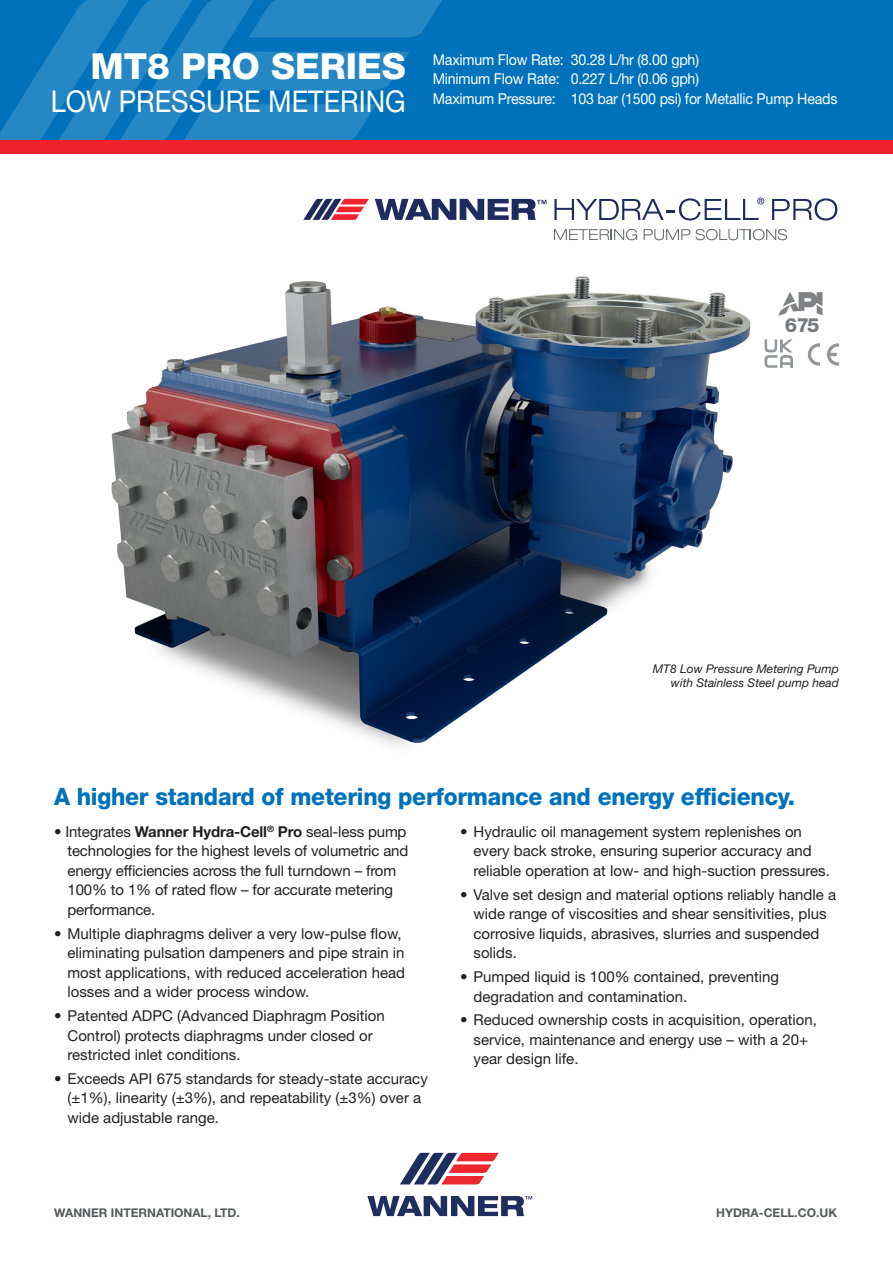
<style>
.page{position:relative;width:893px;height:1263px;background:#fff}
.page>*{position:absolute;margin:0;border:0;box-sizing:border-box;transform-origin:0 0}
.t1{font:800 36px "Helvetica Neue LT Std";color:#fff}
.t2{font:30px "Helvetica Neue LT Std";color:#fff;scale:.9 1}
.t3{font:800 24px "Helvetica Neue LT Std";letter-spacing:-.01em;color:#0072bc;scale:.95 1}
.t4{font:800 19.5px "Helvetica Neue LT Std";color:#757a7e}
.t5{font:15px/19.5px "Helvetica Neue LT Std";color:#231f20}
.t6{font:15px/19.5px "Helvetica Neue LT Std";letter-spacing:-.015em;color:#fff;scale:.95 1}
.t7{font:italic 12px/14.4px "Helvetica Neue LT Std";color:#231f20;text-align:right}
.t8{font:700 12px "Helvetica Neue LT Std";color:#57585a}
.s1{font-weight:700}
</style>
<div class="page">
<div style="left:0;top:0;width:893px;height:140px;background:#0072bc"></div>
<svg style="left:772px;top:198px;width:65px;height:22px"></svg>
<svg style="left:375px;top:199px;width:171px;height:21px"></svg>
<svg style="left:554px;top:198px;width:210px;height:22px"></svg>
<svg style="left:303px;top:199px;width:66px;height:21px"></svg>
<svg style="left:554px;top:229px;width:83px;height:11px"></svg>
<svg style="left:644px;top:229px;width:143px;height:11px"></svg>
<svg style="left:0;top:0;width:442px;height:140px"></svg>
<div style="left:0;top:140px;width:893px;height:13px;background:#ee222b"></div>
<svg style="left:400px;top:1153px;width:99px;height:32px"></svg>
<svg style="left:367px;top:1196px;width:165px;height:20px"></svg>
<svg style="left:808px;top:343px;width:12px;height:23px"></svg>
<svg style="left:827px;top:343px;width:12px;height:23px"></svg>
<svg style="left:767px;top:339px;width:26px;height:29px"></svg>
<img style="left:778px;top:292px;width:45px;height:24px">
<img style="left:111px;top:276px;width:656px;height:470px">
<p class="t1" style="left:90px;top:45px;width:317px">MT8 PRO SERIES</p>
<p class="t2" style="left:51px;top:84px;width:396px">LOW PRESSURE METERING</p>
<p class="t6" style="left:433px;top:49px;width:428px">Maximum Flow Rate: 30.28 L/hr (8.00 gph)<br>Minimum Flow Rate: 0.227 L/hr (0.06 gph)<br>Maximum Pressure: 103 bar (1500 psi) for Metallic Pump Heads</p>
<p class="t4" style="left:785px;top:313px;width:36px">675</p>
<p class="t7" style="left:653px;top:661px;width:188px">MT8 Low Pressure Metering Pump with Stainless Steel pump head</p>
<p class="t3" style="left:54px;top:783px;width:782px">A higher standard of metering performance and energy efficiency.</p>
<p class="t5" style="left:68px;top:821px;width:342px;text-indent:-14px">• Integrates <span class="s1">Wanner Hydra-Cell</span><sup>®</sup> <span class="s1">Pro</span> seal-less pump technologies for the highest levels of volumetric and energy efficiencies across the full turndown – from 100% to 1% of rated flow – for accurate metering performance.</p>
<p class="t5" style="left:68px;top:923px;width:339px;text-indent:-14px">• Multiple diaphragms deliver a very low-pulse flow, eliminating pulsation dampeners and pipe strain in most applications, with reduced acceleration head losses and a wider process window.</p>
<p class="t5" style="left:68px;top:1006px;width:319px;text-indent:-14px">• Patented ADPC (Advanced Diaphragm Position<br>Control) protects diaphragms under closed or restricted inlet conditions.</p>
<p class="t5" style="left:68px;top:1068px;width:362px;text-indent:-14px">• Exceeds API 675 standards for steady-state accuracy (±1%), linearity (±3%), and repeatability (±3%) over a wide adjustable range.</p>
<p class="t5" style="left:473px;top:821px;width:358px;text-indent:-14px">• Hydraulic oil management system replenishes on every back stroke, ensuring superior accuracy and reliable operation at low- and high-suction pressures.</p>
<p class="t5" style="left:473px;top:884px;width:364px;text-indent:-14px">• Valve set design and material options reliably handle a wide range of viscosities and shear sensitivities, plus corrosive liquids, abrasives, slurries and suspended solids.</p>
<p class="t5" style="left:473px;top:967px;width:307px;text-indent:-14px">• Pumped liquid is 100% contained, preventing degradation and contamination.</p>
<p class="t5" style="left:473px;top:1010px;width:345px;text-indent:-14px">• Reduced ownership costs in acquisition, operation, service, maintenance and energy use – with a 20+ year design life.</p>
<p class="t8" style="left:54px;top:1205px;width:187px">WANNER INTERNATIONAL, LTD.</p>
<p class="t8" style="left:716px;top:1205px;width:122px">HYDRA-CELL.CO.UK</p>
</div>
